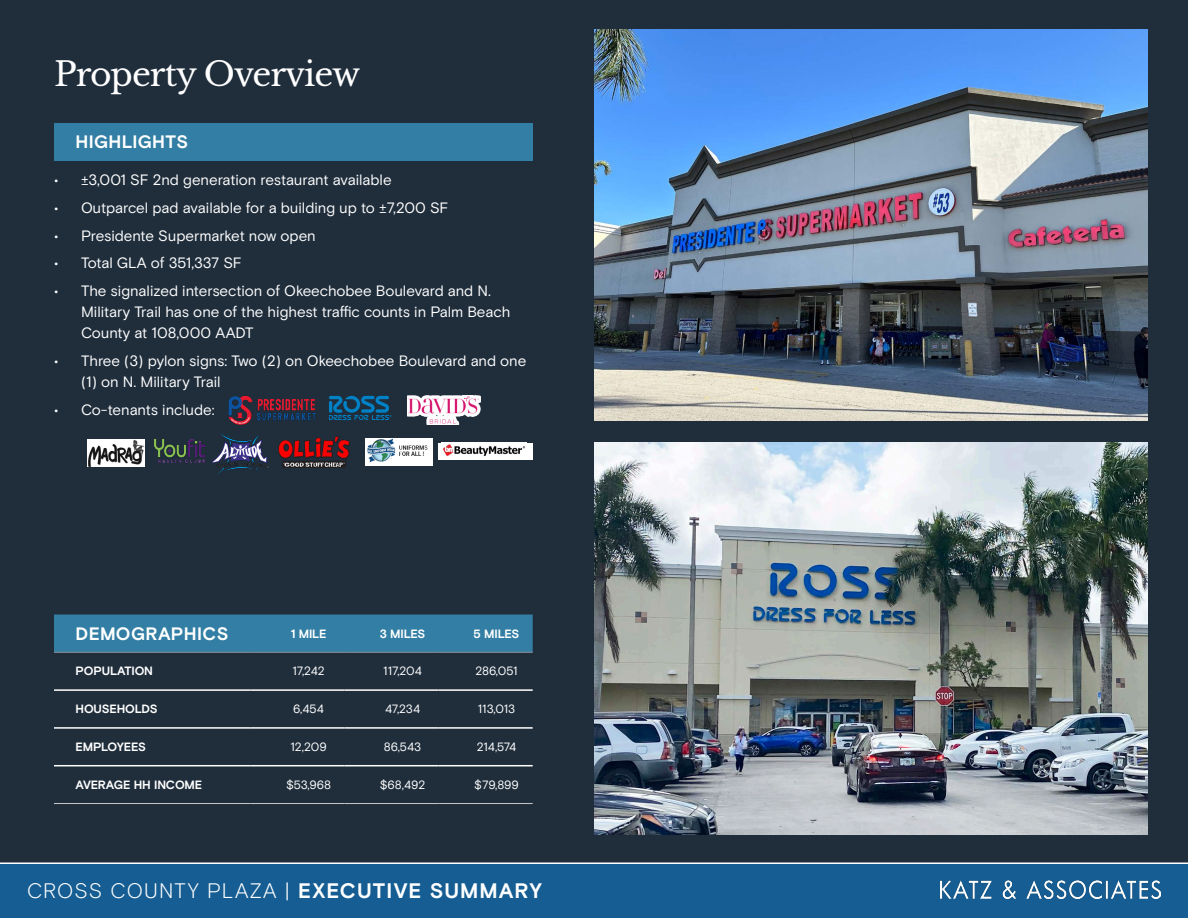
<style>
.page{position:relative;width:1188px;height:918px;background:#fff}
.page>*{position:absolute;margin:0;border:0;box-sizing:border-box;transform-origin:0 0}
.t1{font:33px "Libre Baskerville";letter-spacing:-.03em;color:#fff}
.t2{font:300 21px "Basis Grotesque Pro";letter-spacing:.05em;color:#fff}
.t3{font:700 18px "Basis Grotesque Pro";letter-spacing:.015em;color:#fff}
.t4{font:15px/21px "Basis Grotesque Pro";letter-spacing:-.01em;color:#fff}
.Table_Text{font:12px "Basis Grotesque Pro";color:#fff}
.Table_Text-2{font:700 12px "Basis Grotesque Pro";letter-spacing:-.015em;color:#fff}
.s1{font-weight:700}
</style>
<div class="page">
<div style="left:0;top:0;width:1188px;height:865px;background:#202e3c"></div>
<div style="left:54px;top:123px;width:479px;height:38px;background:#327ea4"></div>
<div style="left:54px;top:615px;width:479px;height:37px;background:#327ea4"></div>
<hr style="left:54px;top:689px;width:197px;height:2px;background:#fff">
<hr style="left:251px;top:689px;width:94px;height:2px;background:#fff">
<hr style="left:345px;top:689px;width:94px;height:2px;background:#fff">
<hr style="left:439px;top:689px;width:94px;height:2px;background:#fff">
<hr style="left:54px;top:727px;width:197px;height:2px;background:#fff">
<hr style="left:251px;top:727px;width:94px;height:2px;background:#fff">
<hr style="left:345px;top:727px;width:94px;height:2px;background:#fff">
<hr style="left:439px;top:727px;width:94px;height:2px;background:#fff">
<hr style="left:54px;top:765px;width:197px;height:1px;background:#fff">
<hr style="left:251px;top:765px;width:94px;height:1px;background:#fff">
<hr style="left:345px;top:765px;width:94px;height:1px;background:#fff">
<hr style="left:439px;top:765px;width:94px;height:1px;background:#fff">
<hr style="left:54px;top:652px;width:197px;height:1px;background:#8e8e97">
<hr style="left:251px;top:652px;width:94px;height:1px;background:#8e8e97">
<hr style="left:345px;top:652px;width:94px;height:1px;background:#8e8e97">
<hr style="left:439px;top:652px;width:94px;height:1px;background:#8e8e97">
<hr style="left:54px;top:803px;width:197px;height:1px;background:#c7c8ca">
<hr style="left:251px;top:803px;width:94px;height:1px;background:#c7c8ca">
<hr style="left:345px;top:803px;width:94px;height:1px;background:#c7c8ca">
<hr style="left:439px;top:803px;width:94px;height:1px;background:#c7c8ca">
<div style="left:0;top:862px;width:1188px;height:56px;background:#155d92"></div>
<img style="left:940px;top:881px;width:221px;height:17px">
<img style="left:228px;top:395px;width:88px;height:29px">
<img style="left:88px;top:440px;width:57px;height:27px">
<img style="left:408px;top:396px;width:73px;height:28px">
<svg style="left:329px;top:396px;width:63px;height:24px"></svg>
<img style="left:154px;top:440px;width:51px;height:22px">
<img style="left:279px;top:436px;width:71px;height:31px">
<img style="left:212px;top:433px;width:56px;height:42px">
<div style="left:365px;top:438px;width:67px;height:27px;background:#fff"></div>
<img style="left:368px;top:438px;width:59px;height:25px">
<img style="left:594px;top:29px;width:554px;height:392px">
<img style="left:594px;top:443px;width:554px;height:391px">
<div style="left:438px;top:443px;width:95px;height:17px;background:#fff"></div>
<img style="left:443px;top:444px;width:82px;height:13px">
<p class="t1" style="left:54px;top:54px;width:308px">Property Overview</p>
<p class="t3" style="left:76px;top:131px;width:114px">HIGHLIGHTS</p>
<p class="t4" style="left:54px;top:170px;width:339px">• ±3,001 SF 2nd generation restaurant available</p>
<p class="t4" style="left:54px;top:198px;width:396px">• Outparcel pad available for a building up to ±7,200 SF</p>
<p class="t4" style="left:54px;top:225px;width:263px">• Presidente Supermarket now open</p>
<p class="t4" style="left:54px;top:253px;width:189px">• Total GLA of 351,337 SF</p>
<p class="t4" style="left:81px;top:281px;width:431px;text-indent:-27px">• The signalized intersection of Okeechobee Boulevard and N.<br>Military Trail has one of the highest traffic counts in Palm Beach<br>County at 108,000 AADT</p>
<p class="t4" style="left:81px;top:351px;width:447px;text-indent:-27px">• Three (3) pylon signs: Two (2) on Okeechobee Boulevard and one (1) on N. Military Trail</p>
<p class="t4" style="left:54px;top:399px;width:162px">• Co-tenants include:</p>
<p class="t3" style="left:76px;top:623px;width:154px">DEMOGRAPHICS</p>
<p class="Table_Text-2" style="left:291px;top:626px;width:37px">1 MILE</p>
<p class="Table_Text-2" style="left:380px;top:626px;width:47px">3 MILES</p>
<p class="Table_Text-2" style="left:474px;top:626px;width:47px">5 MILES</p>
<p class="Table_Text-2" style="left:76px;top:664px;width:79px">POPULATION</p>
<p class="Table_Text" style="left:292px;top:664px;width:34px">17,242</p>
<p class="Table_Text" style="left:383px;top:664px;width:40px">117,204</p>
<p class="Table_Text" style="left:475px;top:664px;width:44px">286,051</p>
<p class="Table_Text-2" style="left:76px;top:702px;width:84px">HOUSEHOLDS</p>
<p class="Table_Text" style="left:293px;top:702px;width:32px">6,454</p>
<p class="Table_Text" style="left:385px;top:702px;width:37px">47,234</p>
<p class="Table_Text" style="left:478px;top:702px;width:39px">113,013</p>
<p class="Table_Text-2" style="left:76px;top:740px;width:72px">EMPLOYEES</p>
<p class="Table_Text" style="left:291px;top:740px;width:38px">12,209</p>
<p class="Table_Text" style="left:384px;top:740px;width:39px">86,543</p>
<p class="Table_Text" style="left:477px;top:740px;width:41px">214,574</p>
<p class="Table_Text-2" style="left:76px;top:778px;width:128px">AVERAGE HH INCOME</p>
<p class="Table_Text" style="left:286px;top:778px;width:46px">$53,968</p>
<p class="Table_Text" style="left:380px;top:778px;width:47px">$68,492</p>
<p class="Table_Text" style="left:474px;top:778px;width:46px">$79,899</p>
<p class="t2" style="left:27px;top:879px;width:517px">CROSS COUNTY PLAZA | <span class="s1">EXECUTIVE SUMMARY</span></p>
</div>
